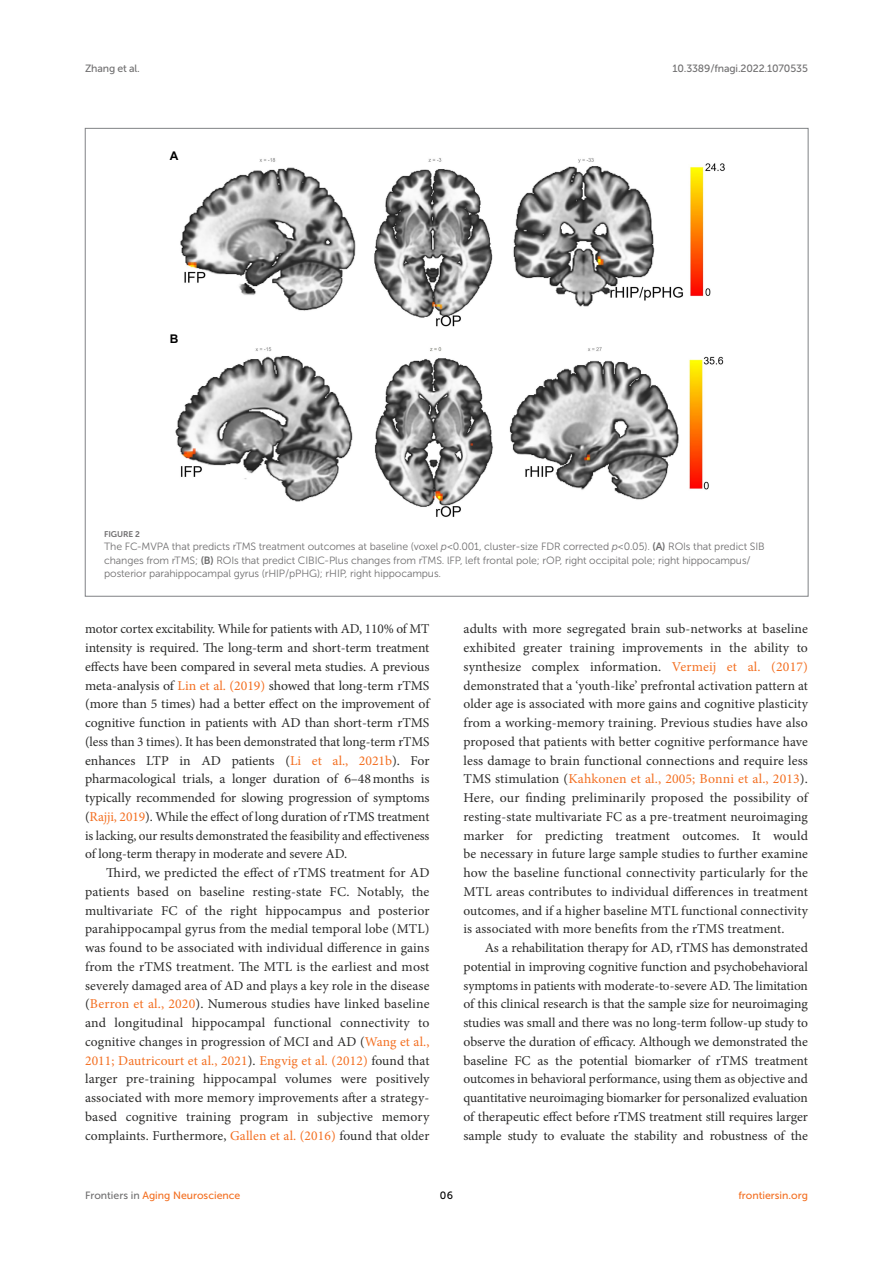
<style>
.page{position:relative;width:893px;height:1263px;background:#fff}
.page>*{position:absolute;margin:0;border:0;box-sizing:border-box;transform-origin:0 0}
.TEXT{font:13.5px/18.8px "Minion Pro";color:#2b2b2a;text-align:justify}
.t1{font:700 12px "Arial";color:#000}
.FIG_LEG{font:10.5px/13.5px "Museo Sans 300";letter-spacing:-.01em;color:#706f70}
.t2{font:10.5px "Museo Sans 500";color:#f36f21}
.t3{font:10.5px "Museo Sans 500";letter-spacing:-.015em;color:#706f70}
.t4{font:10.5px "Museo Sans 500";color:#000}
.FIG_HD{font:8.25px "Museo Sans 700";letter-spacing:-.01em;color:#706f70}
.s1{font-style:italic}
.s2{font-family:"Museo Sans 700"}
.s3{color:#f36f21}
.s4{color:#706f70}
</style>
<div class="page">
<img style="left:175px;top:158px;width:550px;height:359px">
<p class="t3" style="left:85px;top:63px;width:56px">Zhang et al.</p>
<p class="t3" style="left:673px;top:63px;width:137px">10.3389/fnagi.2022.1070535</p>
<p class="t1" style="left:170px;top:147px;width:10px">A</p>
<p class="t1" style="left:170px;top:330px;width:10px">B</p>
<p class="FIG_HD" style="left:104px;top:529px;width:37px">FIGURE 2</p>
<p class="FIG_LEG" style="left:104px;top:540px;width:662px">The FC-MVPA that predicts rTMS treatment outcomes at baseline (voxel <span class="s1">p</span> &lt; 0.001, cluster-size FDR corrected <span class="s1">p</span> &lt; 0.05). <span class="s2">(A)</span> ROIs that predict SIB changes from rTMS; <span class="s2">(B)</span> ROIs that predict CIBIC-Plus changes from rTMS. lFP, left frontal pole; rOP, right occipital pole; right hippocampus/ posterior parahippocampal gyrus (rHIP/pPHG); rHIP, right hippocampus.</p>
<p class="TEXT" style="left:85px;top:620px;width:346px">motor cortex excitability. While for patients with AD, 110% of MT intensity is required. The long-term and short-term treatment effects have been compared in several meta studies. A previous meta-analysis of <span class="s3">Lin et al. (2019)</span> showed that long-term rTMS (more than 5 times) had a better effect on the improvement of cognitive function in patients with AD than short-term rTMS (less than 3 times). It has been demonstrated that long-term rTMS enhances LTP in AD patients (<span class="s3">Li et al., 2021b</span>). For pharmacological trials, a longer duration of 6–48months is typically recommended for slowing progression of symptoms (<span class="s3">Rajji, 2019</span>). While the effect of long duration of rTMS treatment is lacking, our results demonstrated the feasibility and effectiveness of long-term therapy in moderate and severe AD.</p>
<p class="TEXT" style="left:85px;top:863px;width:346px;text-indent:21px">Third, we predicted the effect of rTMS treatment for AD patients based on baseline resting-state FC. Notably, the multivariate FC of the right hippocampus and posterior parahippocampal gyrus from the medial temporal lobe (MTL) was found to be associated with individual difference in gains from the rTMS treatment. The MTL is the earliest and most severely damaged area of AD and plays a key role in the disease (<span class="s3">Berron et al., 2020</span>). Numerous studies have linked baseline and longitudinal hippocampal functional connectivity to cognitive changes in progression of MCI and AD (<span class="s3">Wang et al., 2011; Dautricourt et al., 2021</span>). <span class="s3">Engvig et al. (2012)</span> found that larger pre-training hippocampal volumes were positively associated with more memory improvements after a strategy&shy;based cognitive training program in subjective memory complaints. Furthermore, <span class="s3">Gallen et al. (2016)</span> found that older</p>
<p class="TEXT" style="left:463px;top:620px;width:346px">adults with more segregated brain sub-networks at baseline exhibited greater training improvements in the ability to synthesize complex information. <span class="s3">Vermeij et al. (2017) </span>demonstrated that a ‘youth-like’ prefrontal activation pattern at older age is associated with more gains and cognitive plasticity from a working-memory training. Previous studies have also proposed that patients with better cognitive performance have less damage to brain functional connections and require less TMS stimulation (<span class="s3">Kahkonen et al., 2005; Bonni et al., 2013</span>).<br>Here, our finding preliminarily proposed the possibility of resting-state multivariate FC as a pre-treatment neuroimaging marker for predicting treatment outcomes. It would be necessary in future large sample studies to further examine how the baseline functional connectivity particularly for the MTL areas contributes to individual differences in treatment outcomes, and if a higher baseline MTL functional connectivity is associated with more benefits from the rTMS treatment.</p>
<p class="TEXT" style="left:463px;top:938px;width:346px;text-indent:21px">As a rehabilitation therapy for AD, rTMS has demonstrated potential in improving cognitive function and psychobehavioral symptoms in patients with moderate-to-severe AD. The limitation of this clinical research is that the sample size for neuroimaging studies was small and there was no long-term follow-up study to observe the duration of efficacy. Although we demonstrated the baseline FC as the potential biomarker of rTMS treatment outcomes in behavioral performance, using them as objective and quantitative neuroimaging biomarker for personalized evaluation of therapeutic effect before rTMS treatment still requires larger sample study to evaluate the stability and robustness of the</p>
<p class="t2" style="left:85px;top:1190px;width:157px"><span class="s4">Frontiers in</span> Aging Neuroscience</p>
<p class="t4" style="left:440px;top:1190px;width:15px">06</p>
<p class="t2" style="left:738px;top:1190px;width:71px">frontiersin.org</p>
</div>
